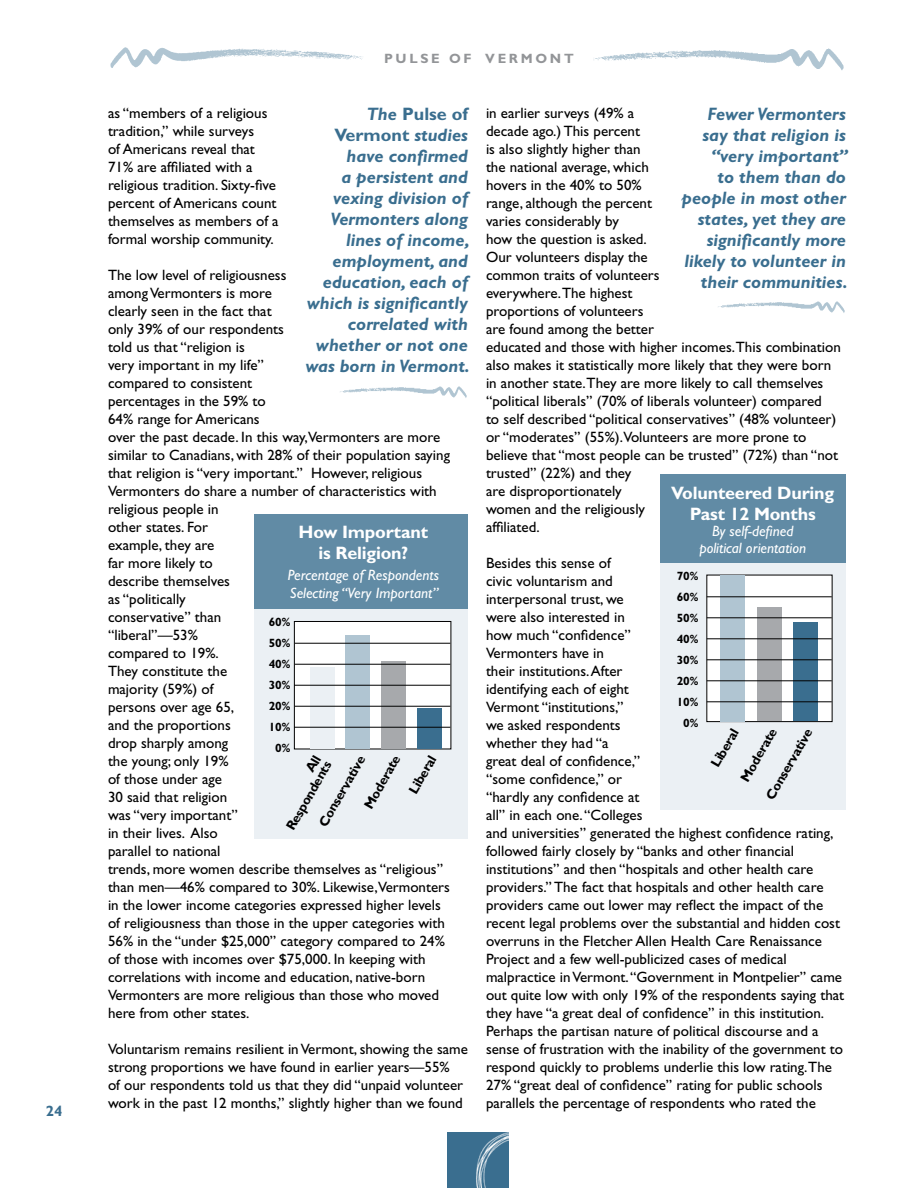
<style>
.page{position:relative;width:918px;height:1188px;background:#fff}
.page>*{position:absolute;margin:0;border:0;box-sizing:border-box;transform-origin:0 0}
.t1{font:italic 700 18px/21px "Gill Sans Std";color:#3a6e8f;text-align:right}
.t2{font:700 18px/21px "Gill Sans Std";letter-spacing:-.01em;color:#fff;text-align:center}
.t3{font:15px/18px "Gill Sans Std";color:#000}
.t4{font:italic 15px/18px "Gill Sans Std";color:#fff}
.t5{font:700 15px "Gill Sans Std";color:#3a6e8f}
.t6{font:700 13.5px/12px "Gill Sans Std";color:#000;text-align:right}
.t7{font:700 13.5px "Gill Sans Std";letter-spacing:.2em;color:#939598}
.t8{font:700 12px/21px "Gill Sans Std";color:#000;text-align:center}
.s1{font-style:normal}
</style>
<div class="page">
<img style="left:593px;top:48px;width:251px;height:23px">
<img style="left:110px;top:47px;width:252px;height:21px">
<img style="left:447px;top:1133px;width:61px;height:55px">
<img style="left:718px;top:301px;width:127px;height:12px">
<div style="left:254px;top:518px;width:214px;height:321px;background:#ebf0f4"></div>
<div style="left:254px;top:514px;width:214px;height:95px;background:#618ba5"></div>
<div style="left:294px;top:621px;width:157px;height:128px;background:#fff"></div>
<div style="left:294px;top:621px;width:157px;height:128px;border:1px solid #000"></div>
<div style="left:310px;top:667px;width:25px;height:82px;background:#ebf0f4"></div>
<div style="left:417px;top:708px;width:25px;height:41px;background:#3a6e8f"></div>
<div style="left:381px;top:661px;width:25px;height:88px;background:#a7a9ac"></div>
<div style="left:345px;top:635px;width:25px;height:114px;background:#b0c5d2"></div>
<hr style="left:295px;top:643px;width:155px;height:1px;background:#000">
<hr style="left:295px;top:664px;width:155px;height:1px;background:#000">
<hr style="left:294px;top:685px;width:156px;height:1px;background:#000">
<hr style="left:295px;top:706px;width:155px;height:1px;background:#000">
<hr style="left:294px;top:727px;width:156px;height:1px;background:#000">
<img style="left:340px;top:386px;width:127px;height:12px">
<div style="left:660px;top:481px;width:186px;height:329px;background:#ebf0f4"></div>
<div style="left:660px;top:474px;width:186px;height:89px;background:#618ba5"></div>
<div style="left:707px;top:575px;width:125px;height:147px;background:#fff"></div>
<div style="left:794px;top:622px;width:24px;height:99px;background:#3a6e8f"></div>
<div style="left:758px;top:607px;width:24px;height:114px;background:#a7a9ac"></div>
<div style="left:720px;top:575px;width:25px;height:146px;background:#b0c5d2"></div>
<hr style="left:707px;top:596px;width:125px;height:1px;background:#000">
<hr style="left:707px;top:617px;width:125px;height:1px;background:#000">
<hr style="left:707px;top:638px;width:125px;height:1px;background:#000">
<hr style="left:707px;top:659px;width:125px;height:1px;background:#000">
<hr style="left:707px;top:680px;width:125px;height:1px;background:#000">
<hr style="left:707px;top:701px;width:125px;height:1px;background:#000">
<p class="t5" style="left:46px;top:1102px;width:9px">24</p>
<p class="t7" style="left:384px;top:50px;width:191px">PULSE OF VERMONT</p>
<p class="t3" style="left:108px;top:104px;width:172px">as “members of a religious tradition,” while surveys<br>of Americans reveal that<br>71% are affiliated with a religious tradition. Sixty-five percent of Americans count themselves as members of a formal worship community.</p>
<p class="t3" style="left:108px;top:266px;width:344px">The low level of religiousness<br>among Vermonters is more<br>clearly seen in the fact that<br>only 39% of our respondents<br>told us that “religion is<br>very important in my life”<br>compared to consistent<br>percentages in the 59% to<br>64% range for Americans<br>over the past decade. In this way,Vermonters are more similar to Canadians, with 28% of their population saying that religion is “very important.” However, religious<br>Vermonters do share a number of characteristics with religious people in<br>other states. For<br>example, they are<br>far more likely to<br>describe themselves<br>as “politically<br>conservative” than<br>“liberal”—53%<br>compared to 19%.<br>They constitute the<br>majority (59%) of<br>persons over age 65,<br>and the proportions<br>drop sharply among<br>the young; only 19%<br>of those under age<br>30 said that religion<br>was “very important”<br>in their lives. Also<br>parallel to national<br>trends, more women describe themselves as “religious” than men—46% compared to 30%. Likewise,Vermonters in the lower income categories expressed higher levels of religiousness than those in the upper categories with<br>56% in the “under $25,000” category compared to 24% of those with incomes over $75,000. In keeping with correlations with income and education, native-born<br>Vermonters are more religious than those who moved here from other states.</p>
<p class="t3" style="left:108px;top:1040px;width:361px">Voluntarism remains resilient in Vermont, showing the same strong proportions we have found in earlier years—55%<br>of our respondents told us that they did “unpaid volunteer work in the past 12 months,” slightly higher than we found</p>
<p class="t1" style="left:306px;top:104px;width:166px">The <span class="s1">Pulse of<br>Vermont</span> studies have confirmed<br>a persistent and vexing division of<br>Vermonters along lines of income, employment, and education, each of which is significantly correlated with whether or not one was born in Vermont.</p>
<p class="t2" style="left:299px;top:521px;width:131px">How Important is Religion?</p>
<p class="t4" style="left:288px;top:566px;width:153px">Percentage of Respondents<br>Selecting “Very Important”</p>
<p class="t8" style="left:269px;top:612px;width:23px">60%<br>50%<br>40%<br>30%<br>20%<br>1 0%<br>0%</p>
<p class="t6" style="left:317px;top:823px;width:81px;rotate:-60deg">Conservative</p>
<p class="t6" style="left:362px;top:804px;width:61px;rotate:-60deg">Moderate</p>
<p class="t6" style="left:407px;top:790px;width:44px;rotate:-60deg">Liberal</p>
<p class="t6" style="left:274px;top:820px;width:79px;rotate:-60deg">All<br>Respondents</p>
<p class="t3" style="left:486px;top:104px;width:356px">in earlier surveys (49% a<br>decade ago.) This percent<br>is also slightly higher than<br>the national average, which<br>hovers in the 40% to 50%<br>range, although the percent<br>varies considerably by<br>how the question is asked.<br>Our volunteers display the<br>common traits of volunteers<br>everywhere. The highest<br>proportions of volunteers<br>are found among the better<br>educated and those with higher incomes. This combination also makes it statistically more likely that they were born in another state. They are more likely to call themselves “political liberals” (70% of liberals volunteer) compared<br>to self described “political conservatives” (48% volunteer) or “moderates” (55%). Volunteers are more prone to believe that “most people can be trusted” (72%) than “not trusted” (22%) and they<br>are disproportionately<br>women and the religiously<br>affiliated.</p>
<p class="t3" style="left:486px;top:554px;width:360px">Besides this sense of<br>civic voluntarism and<br>interpersonal trust, we<br>were also interested in<br>how much “confidence”<br>Vermonters have in<br>their institutions. After<br>identifying each of eight<br>Vermont “institutions,”<br>we asked respondents<br>whether they had “a<br>great deal of confidence,”<br>“some confidence,” or<br>“hardly any confidence at<br>all” in each one. “Colleges<br>and universities” generated the highest confidence rating, followed fairly closely by “banks and other financial institutions” and then “hospitals and other health care providers.” The fact that hospitals and other health care providers came out lower may reflect the impact of the recent legal problems over the substantial and hidden cost overruns in the Fletcher Allen Health Care Renaissance Project and a few well-publicized cases of medical malpractice in Vermont. “Government in Montpelier” came out quite low with only 19% of the respondents saying that they have “a great deal of confidence” in this institution.<br>Perhaps the partisan nature of political discourse and a sense of frustration with the inability of the government to respond quickly to problems underlie this low rating. The 27% “great deal of confidence” rating for public schools parallels the percentage of respondents who rated the</p>
<p class="t1" style="left:682px;top:104px;width:168px">Fewer Vermonters say that religion is “very important”<br>to them than do people in most other states, yet they are significantly more likely to volunteer in their communities.</p>
<p class="t2" style="left:671px;top:482px;width:165px">Volunteered During<br>Past 12 Months</p>
<p class="t4" style="left:699px;top:523px;width:108px;line-height:16.5px;text-align:center">By self-defined political orientation</p>
<p class="t8" style="left:677px;top:565px;width:23px">70%<br>60%<br>50%<br>40%<br>30%<br>20%<br>1 0%<br>0%</p>
<p class="t6" style="left:764px;top:795px;width:81px;rotate:-60deg">Conservative</p>
<p class="t6" style="left:709px;top:763px;width:44px;rotate:-60deg">Liberal</p>
<p class="t6" style="left:739px;top:777px;width:61px;rotate:-60deg">Moderate</p>
</div>
